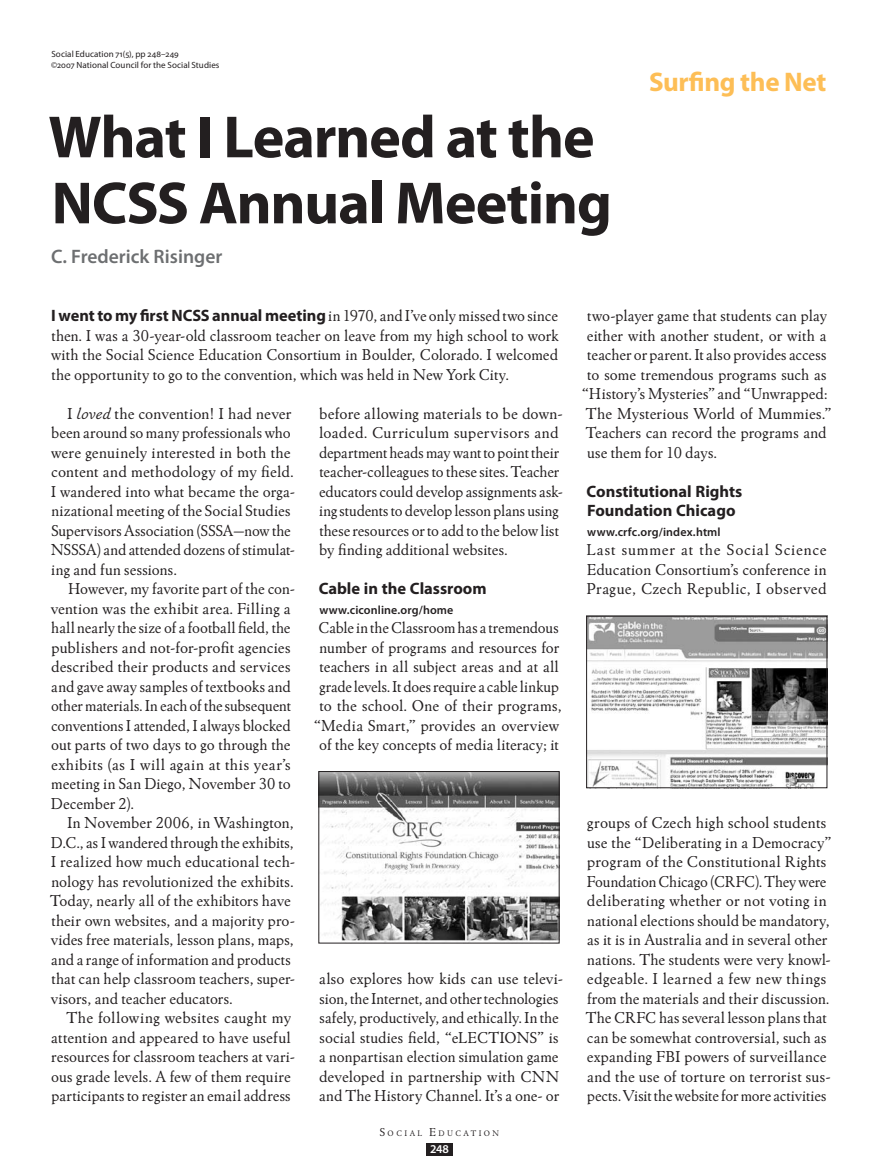
<style>
.page{position:relative;width:878px;height:1175px;background:#fff}
.page>*{position:absolute;margin:0;border:0;box-sizing:border-box;transform-origin:0 0}
.t1{font:700 60px/66px "Myriad Pro";letter-spacing:-.02em;color:#231f20}
.t2{font:700 27px "Myriad Pro";letter-spacing:-.01em;color:#fdbe56}
.t3{font:600 19.5px "Myriad Pro";color:#6d6f71}
.t4{font:16.5px/19.5px "Winchester New ITC";letter-spacing:.005em;color:#231f20}
.t5{font:700 16.5px/19.5px "Myriad Pro";color:#231f20}
.t6{font:600 12px "Myriad Pro";letter-spacing:.01em;color:#231f20}
.t7{font:600 12px "Myriad Pro";color:#fff}
.t8{font:9px/10.8px "Myriad Pro";letter-spacing:.005em;color:#231f20}
.t9{font:8.4px "Winchester New ITC Book OS";letter-spacing:.285em;color:#231f20}
.s1{font-family:"Myriad Pro";font-weight:700}
.s2{font-style:italic}
.s3{font-size:12px}
</style>
<div class="page">
<img style="left:320px;top:773px;width:237px;height:168px">
<div style="left:318px;top:771px;width:241px;height:172px;border:1px solid #231f20"></div>
<img style="left:588px;top:618px;width:237px;height:168px">
<div style="left:586px;top:616px;width:241px;height:172px;border:1px solid #231f20"></div>
<div style="left:426px;top:1143px;width:26px;height:12px;background:#231f20"></div>
<p class="t8" style="left:51px;top:49px;width:170px">Social Education 71(5), pp 248–249<br>©2007 National Council for the Social Studies</p>
<h1 class="t1" style="left:48px;top:105px;width:565px">What I Learned at the<br>NCSS Annual Meeting</h1>
<p class="t3" style="left:51px;top:244px;width:173px">C. Frederick Risinger</p>
<h2 class="t2" style="left:649px;top:67px;width:179px">Surfing the Net</h2>
<p class="t4" style="left:51px;top:306px;width:509px;text-align:justify"><span class="s1">I went to my first NCSS annual meeting</span> in 1970, and I’ve only missed two since then. I was a 30-year-old classroom teacher on leave from my high school to work with the Social Science Education Consortium in Boulder, Colorado. I welcomed the opportunity to go to the convention, which was held in New York City.</p>
<p class="t4" style="left:51px;top:403px;width:246px;text-indent:16px">I <span class="s2">loved</span> the convention! I had never been around so many professionals who were genuinely interested in both the content and methodology of my field.<br>I wandered into what became the orga&shy;nizational meeting of the Social Studies Supervisors Association (SSSA—now the NSSSA) and attended dozens of stimulat&shy;ing and fun sessions.</p>
<p class="t4" style="left:51px;top:579px;width:246px;text-indent:17px">However, my favorite part of the con&shy;vention was the exhibit area. Filling a hall nearly the size of a football field, the publishers and not-for-profit agencies described their products and services and gave away samples of textbooks and other materials. In each of the subsequent conventions I attended, I always blocked out parts of two days to go through the exhibits (as I will again at this year’s meeting in San Diego, November 30 to December 2).</p>
<p class="t4" style="left:50px;top:813px;width:246px;text-indent:17px">In November 2006, in Washington, D.C., as I wandered through the exhibits, I realized how much educational tech&shy;nology has revolutionized the exhibits.<br>Today, nearly all of the exhibitors have their own websites, and a majority pro&shy;vides free materials, lesson plans, maps, and a range of information and products that can help classroom teachers, super&shy;visors, and teacher educators.</p>
<p class="t4" style="left:51px;top:1008px;width:245px;text-indent:15px">The following websites caught my attention and appeared to have useful resources for classroom teachers at vari&shy;ous grade levels. A few of them require participants to register an email address</p>
<p class="t4" style="left:319px;top:403px;width:245px">before allowing materials to be down&shy;loaded. Curriculum supervisors and department heads may want to point their teacher-colleagues to these sites. Teacher educators could develop assignments ask&shy;ing students to develop lesson plans using these resources or to add to the below list by finding additional websites.</p>
<p class="t5" style="left:319px;top:579px;width:169px">Cable in the Classroom</p>
<p class="t6" style="left:319px;top:602px;width:136px">www.ciconline.org/home</p>
<p class="t4" style="left:314px;top:618px;width:249px;text-align:center">Cable in the Classroom has a tremendous number of programs and resources for teachers in all subject areas and at all grade levels. It does require a cable linkup to the school. One of their programs, “Media Smart,” provides an overview of the key concepts of media literacy; it</p>
<p class="t4" style="left:319px;top:969px;width:245px">also explores how kids can use televi&shy;sion, the Internet, and other technologies safely, productively, and ethically. In the social studies field, “eLECTIONS” is a nonpartisan election simulation game developed in partnership with CNN and The History Channel. It’s a one- or</p>
<p class="t9" style="left:380px;top:1128px;width:121px"><span class="s3">S</span>OCIAL <span class="s3">E</span>DUCATION</p>
<p class="t7" style="left:430px;top:1141px;width:20px">248</p>
<p class="t4" style="left:587px;top:306px;width:241px">two-player game that students can play</p>
<p class="t4" style="left:587px;top:325px;width:241px">either with another student, or with a</p>
<p class="t4" style="left:587px;top:345px;width:241px">teacher or parent. It also provides access</p>
<p class="t4" style="left:587px;top:364px;width:241px">to some tremendous programs such as</p>
<p class="t4" style="left:581px;top:384px;width:248px">“History’s Mysteries” and “Unwrapped:</p>
<p class="t4" style="left:586px;top:403px;width:247px">The Mysterious World of Mummies.”</p>
<p class="t4" style="left:586px;top:423px;width:242px">Teachers can record the programs and</p>
<p class="t4" style="left:587px;top:442px;width:131px">use them for 10 days.</p>
<p class="t5" style="left:586px;top:481px;width:157px">Constitutional Rights<br>Foundation Chicago</p>
<p class="t6" style="left:587px;top:524px;width:135px">www.crfc.org/index.html</p>
<p class="t4" style="left:586px;top:540px;width:241px;text-align:justify">Last summer at the Social Science Education Consortium’s conference in Prague, Czech Republic, I observed</p>
<p class="t4" style="left:586px;top:813px;width:247px">groups of Czech high school students use the “Deliberating in a Democracy” program of the Constitutional Rights Foundation Chicago (CRFC). They were deliberating whether or not voting in national elections should be mandatory, as it is in Australia and in several other nations. The students were very knowl&shy;edgeable. I learned a few new things from the materials and their discussion.<br>The CRFC has several lesson plans that can be somewhat controversial, such as expanding FBI powers of surveillance and the use of torture on terrorist sus&shy;pects. Visit the website for more activities</p>
</div>
